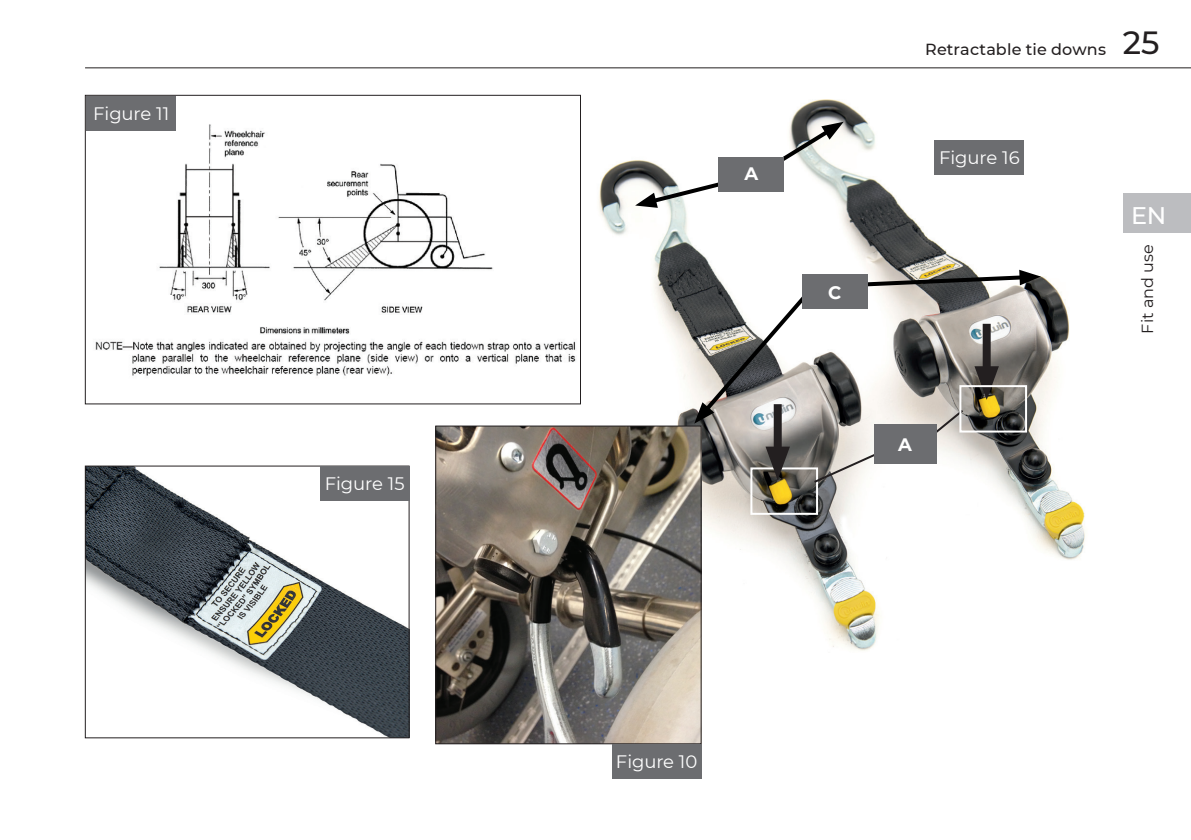
<style>
.page{position:relative;width:1191px;height:840px;background:#fff}
.page>*{position:absolute;margin:0;border:0;box-sizing:border-box;transform-origin:0 0}
.t1{font:500 24px "Montserrat";color:#fff}
.t2{font:18px "Montserrat";letter-spacing:-.005em;color:#fff}
.t3{font:700 18px "Montserrat";color:#fff}
.t4{font:500 16px "Montserrat";letter-spacing:.01em;color:#231f20}
.t5{font:16px "Montserrat";letter-spacing:.01em;color:#231f20}
.s1{font-size:32px}
</style>
<div class="page">
<img style="left:517px;top:94px;width:657px;height:592px">
<div style="left:750px;top:467px;width:68px;height:47px;border:2px solid #fff"></div>
<div style="left:982px;top:323px;width:8px;height:57px;background:#231f20"></div>
<svg style="left:974px;top:366px;width:25px;height:33px"></svg>
<div style="left:773px;top:404px;width:8px;height:56px;background:#231f20"></div>
<svg style="left:765px;top:446px;width:25px;height:34px"></svg>
<svg style="left:812px;top:451px;width:67px;height:33px"></svg>
<svg style="left:927px;top:407px;width:38px;height:33px"></svg>
<div style="left:874px;top:423px;width:62px;height:40px;background:#6c6d70"></div>
<div style="left:959px;top:385px;width:68px;height:47px;border:2px solid #fff"></div>
<img style="left:87px;top:467px;width:320px;height:268px">
<div style="left:85px;top:465px;width:324px;height:272px;border:1px solid #231f20"></div>
<div style="left:934px;top:140px;width:90px;height:34px;background:#6c6d70"></div>
<div style="left:320px;top:466px;width:89px;height:34px;background:#6c6d70"></div>
<svg style="left:635px;top:178px;width:95px;height:30px"></svg>
<svg style="left:776px;top:122px;width:67px;height:43px"></svg>
<div style="left:718px;top:157px;width:66px;height:34px;background:#6c6d70"></div>
<svg style="left:694px;top:272px;width:132px;height:151px"></svg>
<svg style="left:835px;top:269px;width:206px;height:20px"></svg>
<div style="left:802px;top:274px;width:65px;height:34px;background:#6c6d70"></div>
<img style="left:437px;top:427px;width:262px;height:314px">
<div style="left:435px;top:425px;width:266px;height:318px;border:1px solid #231f20"></div>
<div style="left:612px;top:743px;width:89px;height:34px;background:#6c6d70"></div>
<img style="left:87px;top:120px;width:492px;height:259px">
<div style="left:85px;top:95px;width:496px;height:309px;border:1px solid #231f20"></div>
<div style="left:86px;top:96px;width:90px;height:34px;background:#6c6d70"></div>
<div style="left:1123px;top:193px;width:68px;height:39px;background:#bcbdc0"></div>
<hr style="left:85px;top:67px;width:1106px;height:1px;background:#231f20">
<p class="t2" style="left:93px;top:101px;width:78px">Figure 11</p>
<p class="t2" style="left:325px;top:471px;width:81px">Figure 15</p>
<p class="t3" style="left:744px;top:160px;width:15px">A</p>
<p class="t3" style="left:828px;top:279px;width:15px">C</p>
<p class="t4" style="left:925px;top:38px;width:236px">Retractable tie downs <span class="s1">25</span></p>
<p class="t2" style="left:939px;top:145px;width:82px">Figure 16</p>
<h1 class="t1" style="left:1131px;top:199px;width:36px">EN</h1>
<p class="t5" style="left:1136px;top:333px;width:91px;rotate:-90deg">Fit and use</p>
<p class="t3" style="left:898px;top:431px;width:15px">A</p>
<p class="t2" style="left:616px;top:748px;width:83px">Figure 10</p>
</div>
